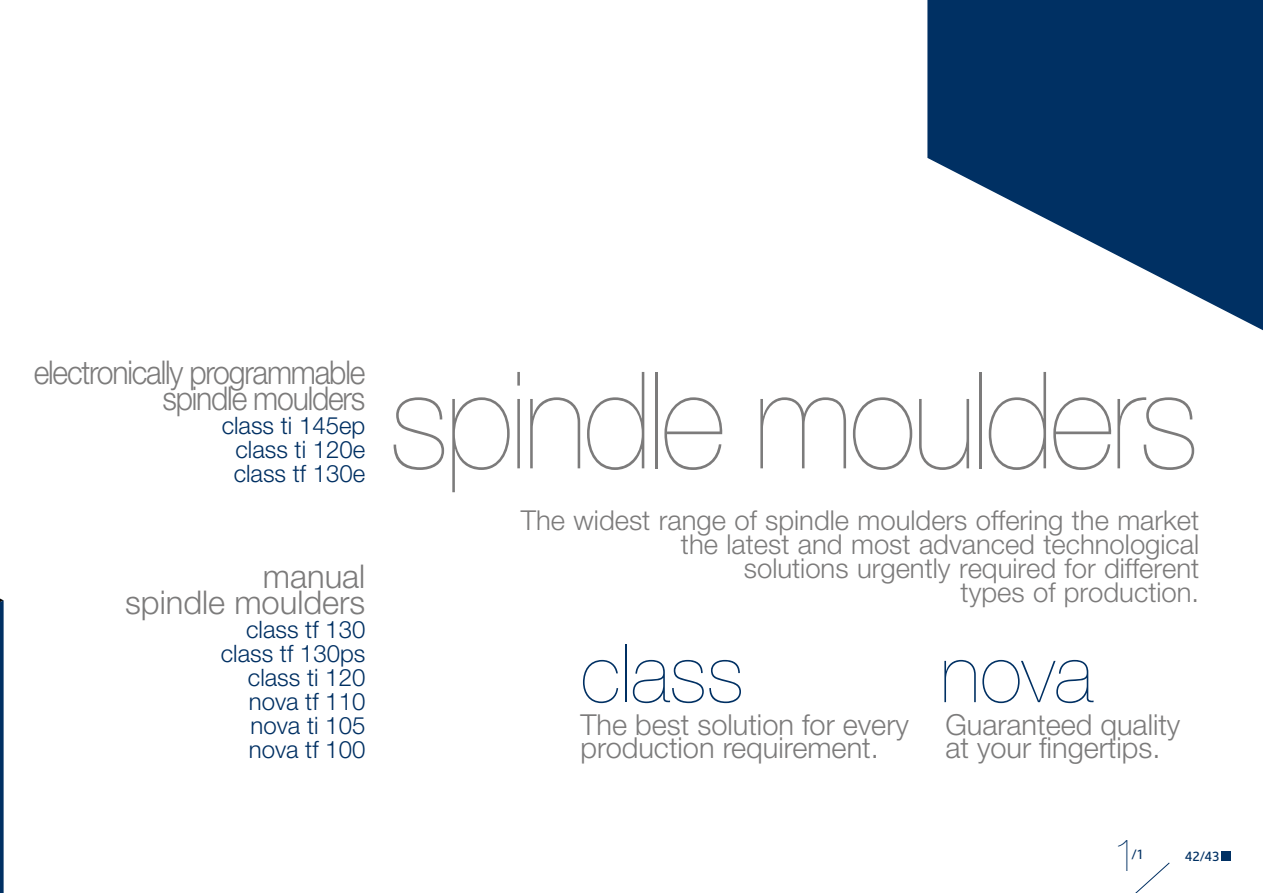
<style>
.page{position:relative;width:1263px;height:893px;background:#fff}
.page>*{position:absolute;margin:0;border:0;box-sizing:border-box;transform-origin:0 0}
.t1{font:200 135px "Helvetica Neue LT Std";letter-spacing:-.03em;color:#7c7b7b;scale:.95 1}
.t2{font:200 80.4px "Helvetica Neue LT Std";color:#003063}
.t3{font:200 45px "Helvetica Neue";color:#003063}
.t4{font:300 32.7px/26.2px "Helvetica Neue LT Std";letter-spacing:-.04em;color:#7c7b7b;text-align:right;scale:.92 1}
.t5{font:300 32.7px/26.2px "Helvetica Neue LT Std";color:#7c7b7b;text-align:right}
.t6{font:300 28.95px/23.1px "Helvetica Neue LT Std";color:#7c7b7b}
.t7{font:300 27.45px/23.9px "Helvetica Neue LT Std";color:#7c7b7b;text-align:right}
.t8{font:300 24px/24px "Helvetica Neue LT Std";color:#003063;text-align:right}
.t9{font:13.5px "Corisande OT";color:#003063}
</style>
<div class="page">
<svg style="left:927px;top:0;width:336px;height:331px;fill:#003063"></svg>
<svg style="left:0;top:598px;width:4px;height:295px"></svg>
<div style="left:1222px;top:852px;width:9px;height:9px;background:#003063"></div>
<svg style="left:1135px;top:862px;width:35px;height:31px"></svg>
<p class="t4" style="left:34px;top:358px;width:362px">electronically programmable spindle moulders</p>
<p class="t8" style="left:222px;top:413px;width:145px;text-align:center">class ti 145ep class ti 120e class tf 130e</p>
<p class="t5" style="left:125px;top:562px;width:242px">manual<br>spindle moulders</p>
<p class="t8" style="left:221px;top:617px;width:146px">class tf 130 class tf 130ps class ti 120 nova tf 110 nova ti 105 nova tf 100</p>
<h1 class="t1" style="left:390px;top:343px;width:853px">spindle moulders</h1>
<p class="t7" style="left:521px;top:508px;width:680px">The widest range of spindle moulders offering the market the latest and most advanced technological<br>solutions urgently required for different<br>types of production.</p>
<h2 class="t2" style="left:580px;top:627px;width:165px">class</h2>
<p class="t6" style="left:580px;top:712px;width:330px">The best solution for every production requirement.</p>
<h2 class="t2" style="left:940px;top:627px;width:155px">nova</h2>
<p class="t6" style="left:945px;top:712px;width:237px">Guaranteed quality at your fingertips.</p>
<h3 class="t3" style="left:1113px;top:820px;width:27px">1</h3>
<p class="t9" style="left:1132px;top:847px;width:14px">/1</p>
<p class="t9" style="left:1185px;top:849px;width:36px">42/43</p>
</div>
